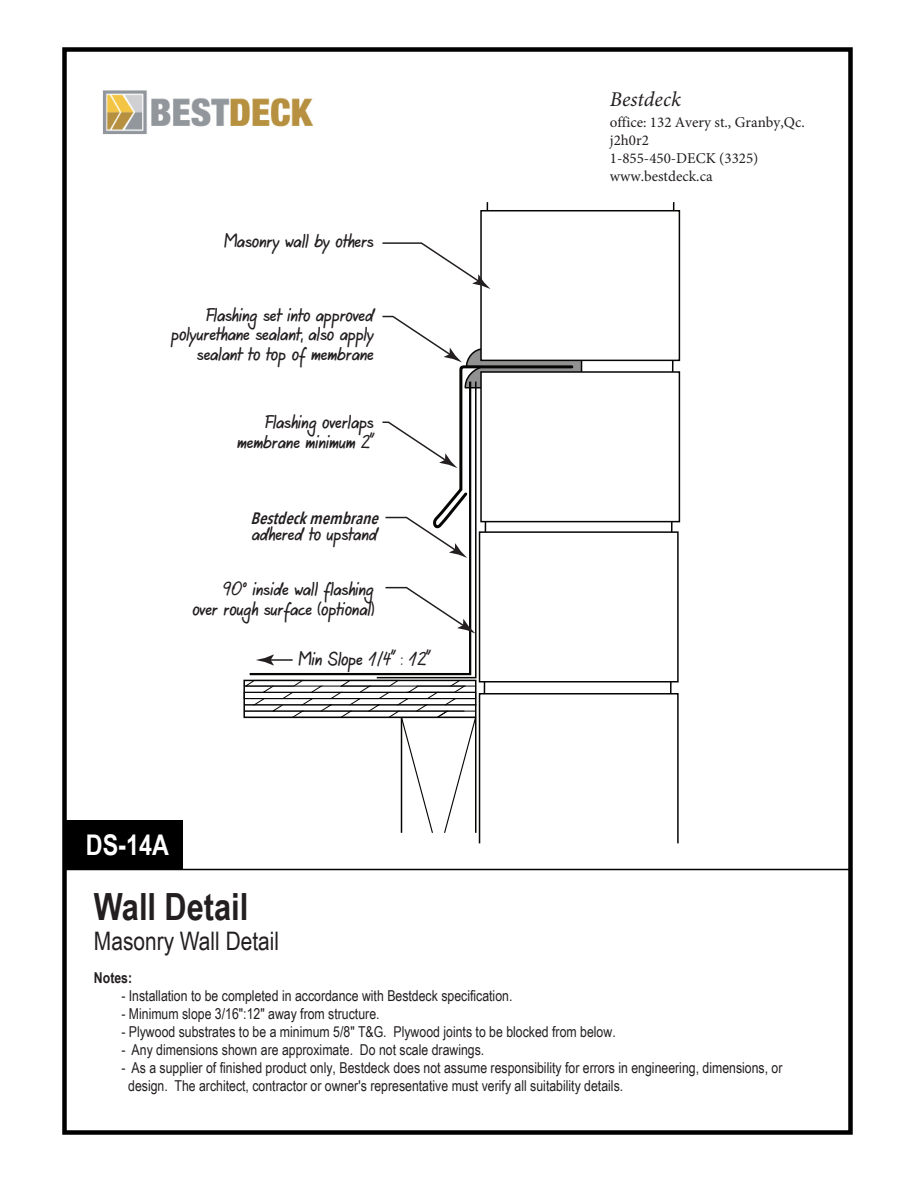
<style>
.page{position:relative;width:918px;height:1188px;background:#fff}
.page>*{position:absolute;margin:0;border:0;box-sizing:border-box;transform-origin:0 0}
.t1{font:700 37.5px "Arial Narrow";color:#231f20}
.t2{font:700 28.5px "Arial Narrow";color:#fff}
.t3{font:25.5px "Arial Narrow";color:#231f20}
.t4{font:italic 21px "Minion Pro";color:#221e1f}
.t5{font:16.5px/19.8px "Agilo Handwriting";color:#231f20;text-align:right}
.t6{font:italic 600 16.5px "Avenir Next Condensed";color:#231f20}
.t7{font:15px/18px "Arial Narrow";color:#231f20}
.t8{font:15px/18px "Minion Pro";color:#221e1f}
.t9{font:700 15px "Arial Narrow";color:#231f20}
</style>
<div class="page">
<svg style="left:669px;top:202px;width:6px;height:491px"></svg>
<div style="left:480px;top:210px;width:200px;height:151px;background:#fff;border:2px solid #050504"></div>
<div style="left:480px;top:371px;width:200px;height:151px;background:#fff;border:2px solid #050504"></div>
<div style="left:479px;top:531px;width:200px;height:152px;background:#fff;border:2px solid #050504"></div>
<div style="left:479px;top:693px;width:200px;height:151px;background:#fff;border:2px solid #050504"></div>
<hr style="left:64px;top:869px;width:786px;height:1px;background:#000">
<div style="left:64px;top:820px;width:119px;height:50px;background:#000"></div>
<svg style="left:243px;top:202px;width:340px;height:632px"></svg>
<div style="left:62px;top:47px;width:791px;height:1088px;border:4px solid #000"></div>
<img style="left:103px;top:90px;width:211px;height:45px">
<p class="t5" style="left:225px;top:232px;width:151px">Masonry wall by others</p>
<p class="t5" style="left:171px;top:305px;width:204px">Flashing set into approved polyurethane sealant, also apply sealant to top of membrane</p>
<p class="t5" style="left:238px;top:412px;width:138px">Flashing overlaps membrane minimum 2”</p>
<p class="t6" style="left:251px;top:504px;width:136px">Bestdeckmembrane</p>
<p class="t5" style="left:252px;top:524px;width:127px">adhered to upstand</p>
<p class="t5" style="left:193px;top:579px;width:183px">90° inside wall flashing<br>over rough surface (optional)</p>
<p class="t5" style="left:299px;top:650px;width:133px">Min Slope 1/4” : 12”</p>
<h2 class="t2" style="left:86px;top:823px;width:85px">DS-14A</h2>
<h1 class="t1" style="left:94px;top:878px;width:156px">Wall Detail</h1>
<h3 class="t3" style="left:94px;top:922px;width:187px">Masonry Wall Detail</h3>
<h2 class="t2" style="left:126px;top:823px;width:27px">06</h2>
<h3 class="t4" style="left:610px;top:85px;width:73px">Bestdeck</h3>
<p class="t8" style="left:610px;top:113px;width:196px">office: 132 Avery st., Granby,Qc. j2h0r2<br>1-855-450-DECK (3325) www.bestdeck.ca</p>
<p class="t9" style="left:94px;top:966px;width:40px">Notes:</p>
<p class="t7" style="left:121px;top:986px;width:393px">- Installation to be completed in accordance with Bestdeck specification.</p>
<p class="t7" style="left:121px;top:1004px;width:260px">- Minimum slope 3/16":12" away from structure.</p>
<p class="t7" style="left:121px;top:1022px;width:496px">- Plywood substrates to be a minimum 5/8" T&amp;G. Plywood joints to be blocked from below.</p>
<p class="t7" style="left:121px;top:1040px;width:365px">- Any dimensions shown are approximate. Do not scale drawings.</p>
<p class="t7" style="left:128px;top:1058px;width:656px;text-indent:-7px">- As a supplier of finished product only, Bestdeck does not assume responsibility for errors in engineering, dimensions, or design. The architect, contractor or owner's representative must verify all suitability details.</p>
</div>
